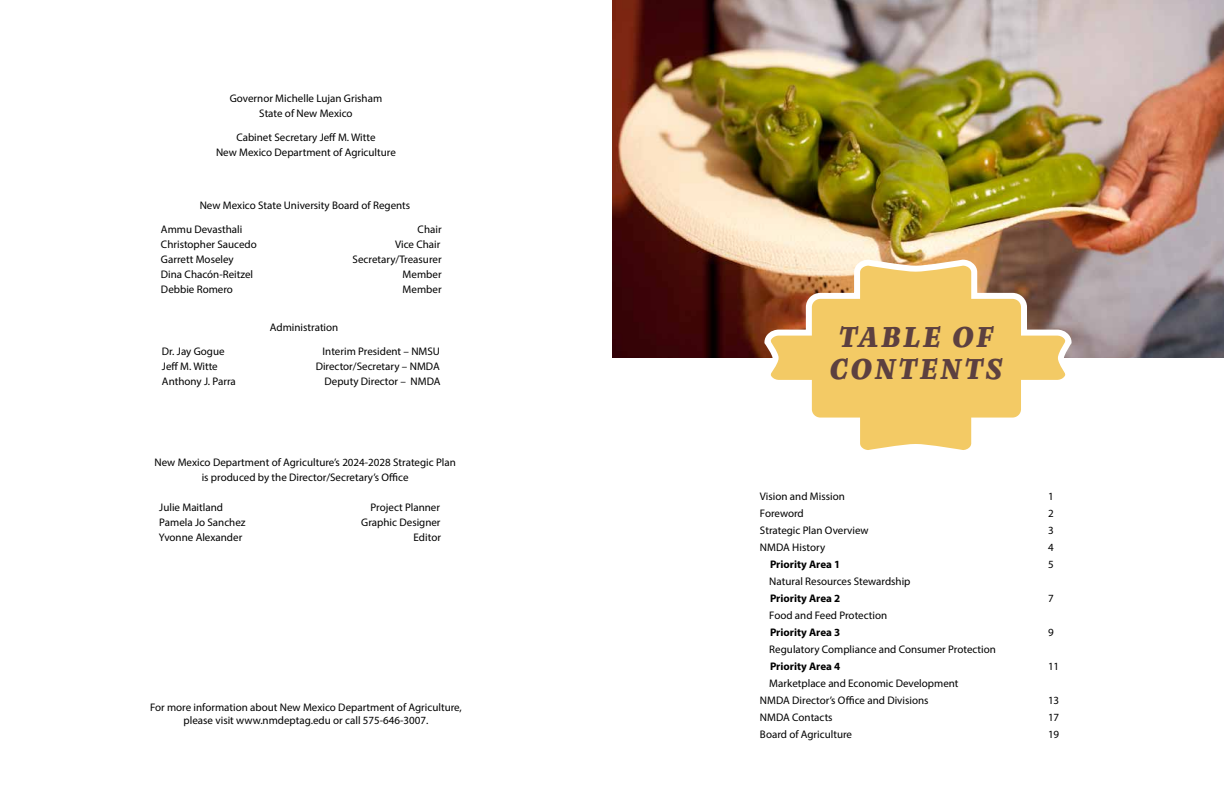
<style>
.page{position:relative;width:1224px;height:792px;background:#fff}
.page>*{position:absolute;margin:0;border:0;box-sizing:border-box;transform-origin:0 0}
.t1{font:italic 700 30px/32px "Zenon";letter-spacing:.09em;color:#5c4040;text-align:center}
.t2{font:11px/15px "Myriad Pro";color:#000;text-align:center}
.t3{font:700 11px "Myriad Pro";color:#000}
</style>
<div class="page">
<img style="left:612px;top:0;width:612px;height:357px">
<svg style="left:761px;top:263px;width:314px;height:187px"></svg>
<p class="t2" style="left:230px;top:90px;width:154px">Governor Michelle Lujan Grisham<br>State of New Mexico</p>
<p class="t2" style="left:216px;top:130px;width:181px">Cabinet Secretary Jeff M. Witte<br>New Mexico Department of Agriculture</p>
<p class="t2" style="left:161px;top:193px;width:251px;line-height:24px;text-align:left;text-indent:39px">New Mexico State University Board of Regents<br>Ammu Devasthali</p>
<p class="t2" style="left:418px;top:222px;width:25px">Chair</p>
<p class="t2" style="left:161px;top:237px;width:97px">Christopher Saucedo</p>
<p class="t2" style="left:395px;top:237px;width:47px">Vice Chair</p>
<p class="t2" style="left:161px;top:252px;width:74px">Garrett Moseley</p>
<p class="t2" style="left:353px;top:252px;width:90px">Secretary/Treasurer</p>
<p class="t2" style="left:161px;top:267px;width:94px">Dina Chacón-Reitzel</p>
<p class="t2" style="left:403px;top:267px;width:40px">Member</p>
<p class="t2" style="left:161px;top:282px;width:74px">Debbie Romero</p>
<p class="t2" style="left:403px;top:282px;width:40px">Member</p>
<p class="t2" style="left:270px;top:319px;width:70px">Administration</p>
<p class="t2" style="left:162px;top:343px;width:64px">Dr. Jay Gogue</p>
<p class="t2" style="left:323px;top:343px;width:119px">Interim President – NMSU</p>
<p class="t2" style="left:162px;top:358px;width:57px">Jeff M. Witte</p>
<p class="t2" style="left:316px;top:358px;width:126px">Director/Secretary – NMDA</p>
<p class="t2" style="left:162px;top:373px;width:75px">Anthony J. Parra</p>
<p class="t2" style="left:325px;top:373px;width:118px">Deputy Director – NMDA</p>
<p class="t2" style="left:155px;top:455px;width:303px">New Mexico Department of Agriculture’s 2024-2028 Strategic Plan is produced by the Director/Secretary’s Office</p>
<p class="t2" style="left:159px;top:500px;width:65px">Julie Maitland</p>
<p class="t2" style="left:371px;top:500px;width:71px">Project Planner</p>
<p class="t2" style="left:159px;top:515px;width:88px">Pamela Jo Sanchez</p>
<p class="t2" style="left:361px;top:515px;width:81px">Graphic Designer</p>
<p class="t2" style="left:159px;top:530px;width:85px">Yvonne Alexander</p>
<p class="t2" style="left:414px;top:530px;width:29px">Editor</p>
<p class="t2" style="left:150px;top:701px;width:313px;line-height:13.2px">For more information about New Mexico Department of Agriculture, please visit www.nmdeptag.edu or call 575-646-3007.</p>
<h1 class="t1" style="left:830px;top:319px;width:174px">TABLE OF<br>CONTENTS</h1>
<p class="t2" style="left:760px;top:489px;width:86px">Vision and Mission</p>
<p class="t2" style="left:1048px;top:489px;width:7px">1</p>
<p class="t2" style="left:760px;top:506px;width:45px">Foreword</p>
<p class="t2" style="left:1048px;top:506px;width:7px">2</p>
<p class="t2" style="left:760px;top:523px;width:110px">Strategic Plan Overview</p>
<p class="t2" style="left:1048px;top:523px;width:7px">3</p>
<p class="t2" style="left:760px;top:540px;width:67px">NMDA History</p>
<p class="t2" style="left:1048px;top:540px;width:7px">4</p>
<p class="t3" style="left:770px;top:558px;width:72px">Priority Area 1</p>
<p class="t2" style="left:1048px;top:557px;width:7px">5</p>
<p class="t2" style="left:769px;top:574px;width:143px">Natural Resources Stewardship</p>
<p class="t3" style="left:770px;top:592px;width:72px">Priority Area 2</p>
<p class="t2" style="left:1048px;top:591px;width:7px">7</p>
<p class="t2" style="left:769px;top:608px;width:119px">Food and Feed Protection</p>
<p class="t3" style="left:770px;top:626px;width:72px">Priority Area 3</p>
<p class="t2" style="left:1048px;top:625px;width:7px">9</p>
<p class="t2" style="left:769px;top:642px;width:228px">Regulatory Compliance and Consumer Protection</p>
<p class="t3" style="left:770px;top:660px;width:72px">Priority Area 4</p>
<p class="t2" style="left:1048px;top:659px;width:13px">11</p>
<p class="t2" style="left:760px;top:675px;width:200px;line-height:17px;text-align:left;text-indent:9px">Marketplace and Economic Development<br>NMDA Director’s Office and Divisions</p>
<p class="t2" style="left:1048px;top:693px;width:13px">13</p>
<p class="t2" style="left:760px;top:710px;width:74px">NMDA Contacts</p>
<p class="t2" style="left:1048px;top:710px;width:13px">17</p>
<p class="t2" style="left:760px;top:727px;width:94px">Board of Agriculture</p>
<p class="t2" style="left:1048px;top:727px;width:13px">19</p>
</div>
